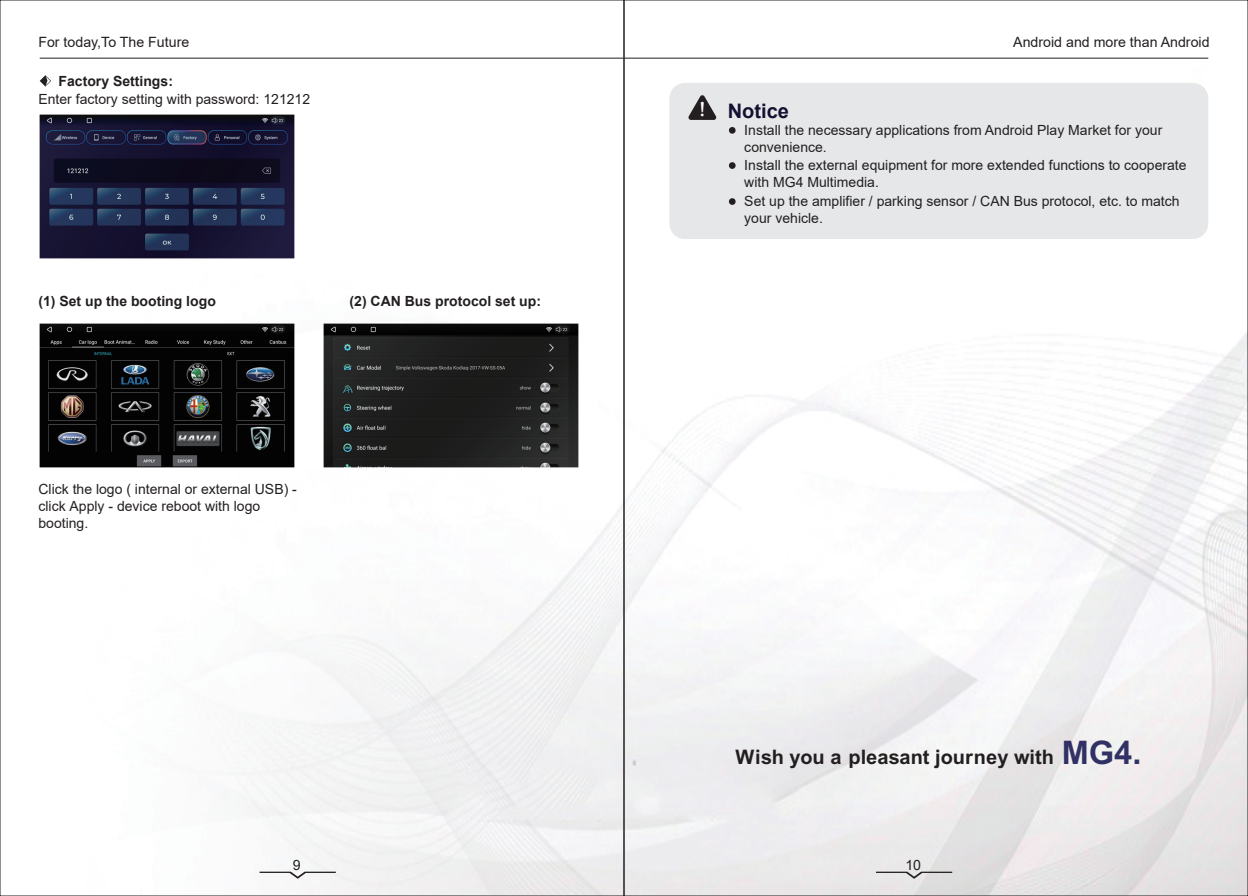
<style>
.page{position:relative;width:1248px;height:896px;background:#fff}
.page>*{position:absolute;margin:0;border:0;box-sizing:border-box;transform-origin:0 0}
.t1{font:700 20px "Arial";color:#231f20}
.t2{font:700 20px "Arial";color:#141031}
.t3{font:17.2px "Tensentype Qin Yuan J W3";color:#fff}
.t4{font:14.2px "Arial";color:#231f20}
.t5{font:14px/16.8px "Arial";color:#231f20}
.t6{font:700 14px "Arial";color:#231f20}
.s1{font-size:32.4px;color:#313165}
</style>
<div class="page">
<svg style="left:40px;top:75px;width:11px;height:12px"></svg>
<svg style="left:259px;top:871px;width:77px;height:8px"></svg>
<svg style="left:875px;top:871px;width:77px;height:8px"></svg>
<hr style="left:40px;top:58px;width:1168px;height:1px;background:#231f20">
<div style="left:669px;top:83px;width:539px;height:156px;background:#e6e7e9;border-radius:16px"></div>
<svg style="left:728px;top:127px;width:8px;height:7px"></svg>
<svg style="left:728px;top:162px;width:8px;height:7px"></svg>
<svg style="left:728px;top:198px;width:8px;height:7px"></svg>
<svg style="left:688px;top:95px;width:28px;height:25px"></svg>
<img style="left:40px;top:115px;width:255px;height:144px">
<img style="left:40px;top:323px;width:255px;height:144px">
<img style="left:323px;top:323px;width:255px;height:144px">
<p class="t4" style="left:38px;top:32px;width:152px">For today,To The Future</p>
<p class="t4" style="left:1013px;top:32px;width:198px">Android and more than Android</p>
<p class="t6" style="left:59px;top:71px;width:116px">Factory Settings:</p>
<p class="t5" style="left:38px;top:91px;width:273px">Enter factory setting with password: 121212</p>
<p class="t6" style="left:38px;top:292px;width:179px">(1) Set up the booting logo</p>
<p class="t6" style="left:349px;top:292px;width:193px">(2) CAN Bus protocol set up:</p>
<p class="t5" style="left:38px;top:481px;width:260px">Click the logo ( internal or external USB) - click Apply - device reboot with logo booting.</p>
<p class="t3" style="left:699px;top:98px;width:7px">!</p>
<h1 class="t2" style="left:727px;top:97px;width:63px">Notice</h1>
<p class="t5" style="left:744px;top:122px;width:419px">Install the necessary applications from Android Play Market for your convenience.</p>
<p class="t5" style="left:744px;top:157px;width:444px">Install the external equipment for more extended functions to cooperate with MG4 Multimedia.</p>
<p class="t5" style="left:744px;top:193px;width:436px">Set up the amplifier / parking sensor / CAN Bus protocol, etc. to match your vehicle.</p>
<h1 class="t1" style="left:735px;top:745px;width:407px">Wish you a pleasant journey with <span class="s1">MG4.</span></h1>
<p class="t4" style="left:293px;top:855px;width:9px">9</p>
<p class="t4" style="left:905px;top:855px;width:17px">10</p>
</div>
